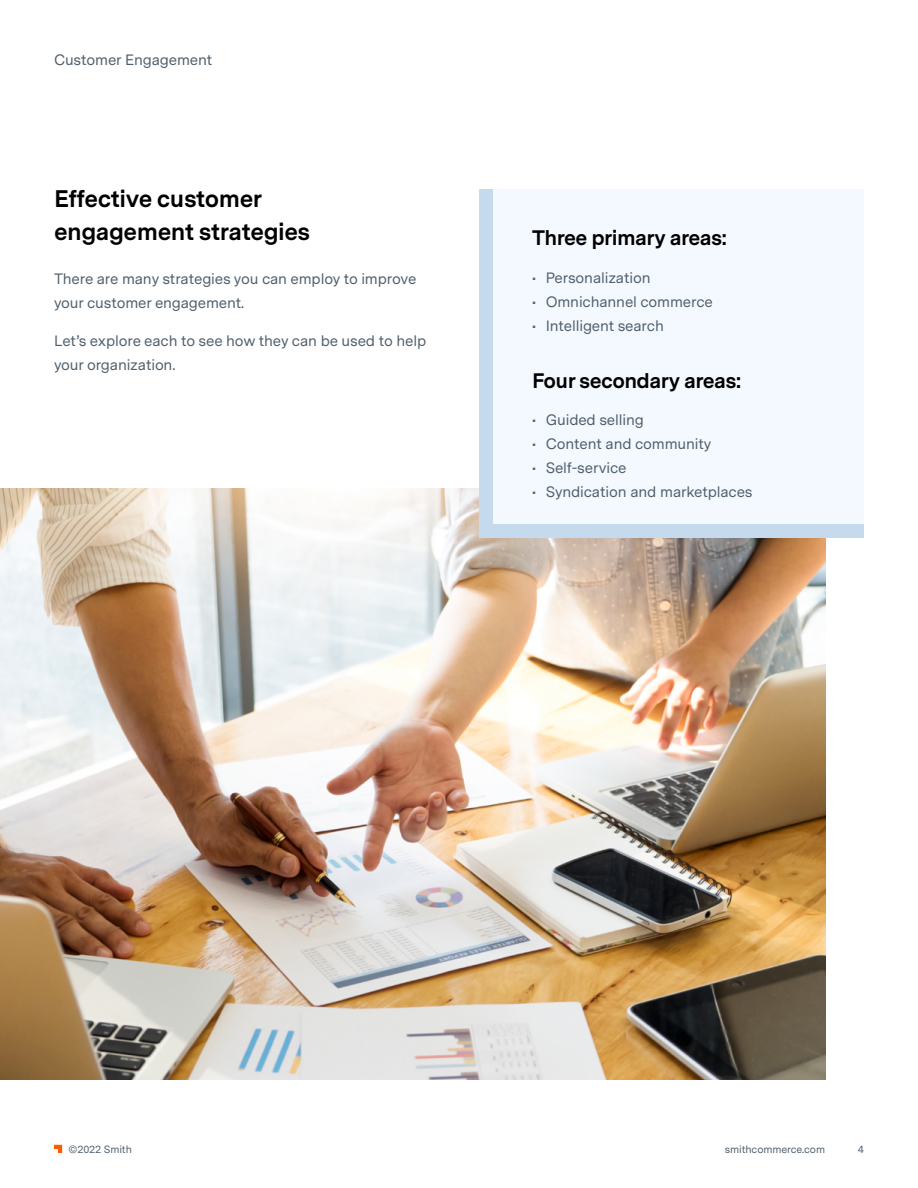
<style>
.page{position:relative;width:918px;height:1188px;background:#fff}
.page>*{position:absolute;margin:0;border:0;box-sizing:border-box;transform-origin:0 0}
.t1{font:700 24px/33px "Messina Sans";letter-spacing:-.02em;color:#000}
.t2{font:700 21px "Messina Sans";letter-spacing:-.03em;color:#000}
.t3{font:15px/24px "Messina Sans";letter-spacing:-.01em;color:#505f6c}
.t4{font:10.5px "Messina Sans";letter-spacing:-.01em;color:#505f6c}
</style>
<div class="page">
<svg style="left:54px;top:1145px;width:8px;height:8px"></svg>
<img style="left:0;top:488px;width:825px;height:592px">
<div style="left:492px;top:189px;width:372px;height:349px;background:#f4f9ff"></div>
<div style="left:479px;top:189px;width:14px;height:349px;background:#c5daec"></div>
<div style="left:479px;top:524px;width:385px;height:14px;background:#c5daec"></div>
<p class="t3" style="left:54px;top:48px;width:160px">Customer Engagement</p>
<h1 class="t1" style="left:54px;top:181px;width:258px">Effective customer engagement strategies</h1>
<p class="t3" style="left:54px;top:267px;width:364px">There are many strategies you can employ to improve your customer engagement.</p>
<p class="t3" style="left:54px;top:328px;width:374px">Let’s explore each to see how they can be used to help your organization.</p>
<h2 class="t2" style="left:532px;top:222px;width:196px">Three primary areas:</h2>
<p class="t3" style="left:532px;top:265px;width:120px">• Personalization</p>
<p class="t3" style="left:532px;top:289px;width:182px">• Omnichannel commerce</p>
<p class="t3" style="left:532px;top:313px;width:133px">• Intelligent search</p>
<h2 class="t2" style="left:532px;top:365px;width:211px">Four secondary areas:</h2>
<p class="t3" style="left:532px;top:408px;width:113px">• Guided selling</p>
<p class="t3" style="left:532px;top:432px;width:181px">• Content and community</p>
<p class="t3" style="left:532px;top:456px;width:96px">• Self-service</p>
<p class="t3" style="left:532px;top:480px;width:222px">• Syndication and marketplaces</p>
<p class="t4" style="left:68px;top:1141px;width:65px">©2022 Smith</p>
<p class="t4" style="left:725px;top:1141px;width:102px">smithcommerce.com</p>
<p class="t4" style="left:858px;top:1141px;width:8px">4</p>
</div>
